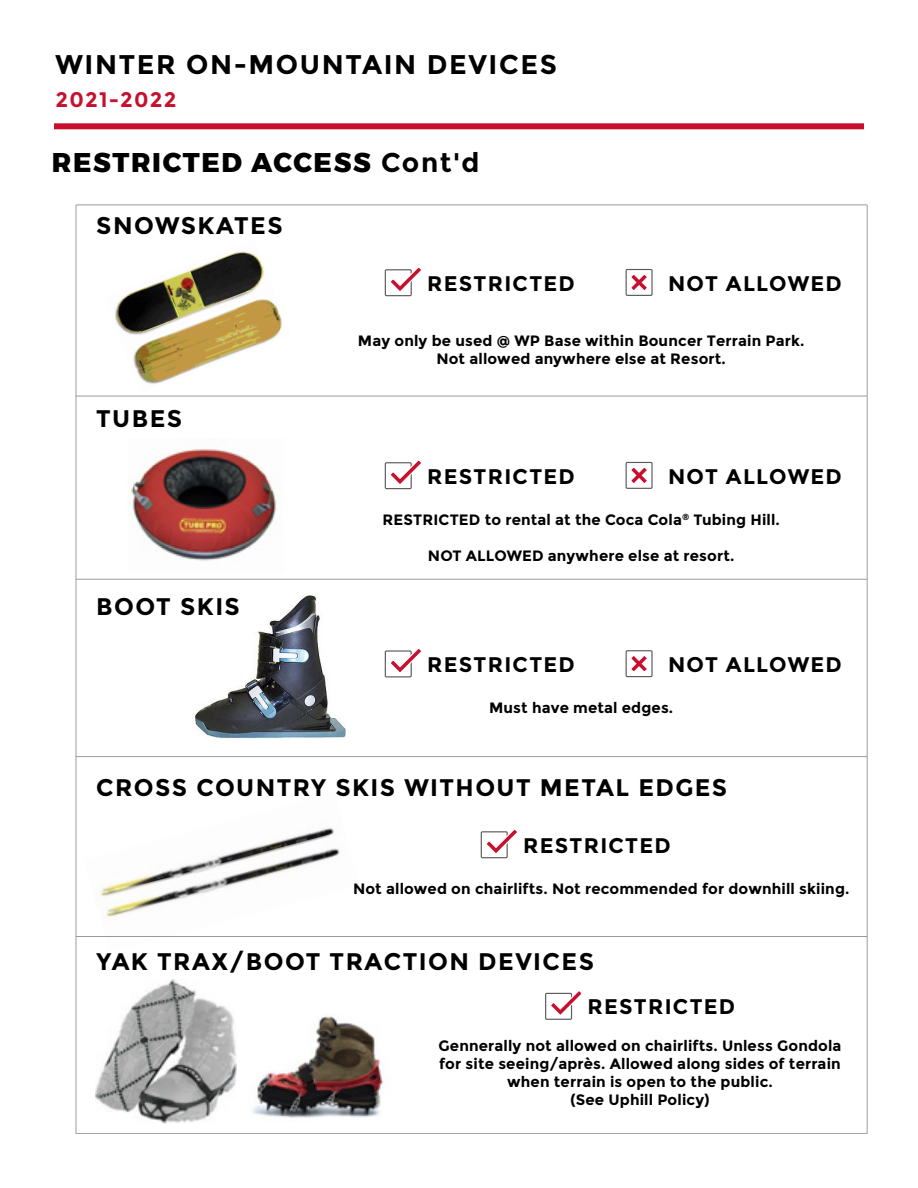
<style>
.page{position:relative;width:918px;height:1188px;background:#fff}
.page>*{position:absolute;margin:0;border:0;box-sizing:border-box;transform-origin:0 0}
.t1{font:700 27px "Montserrat";letter-spacing:.06em;color:#000}
.t2{font:800 27px "Montserrat";letter-spacing:.06em;color:#000}
.t3{font:700 24px "Montserrat";letter-spacing:.06em;color:#000}
.t4{font:700 21.15px "Montserrat";letter-spacing:.06em;color:#000}
.t5{font:700 21px "Montserrat";letter-spacing:.06em;color:#c8102e}
.t6{font:700 15px/18px "Montserrat";letter-spacing:.01em;color:#000;text-align:center}
.s1{font-weight:700}
</style>
<div class="page">
<div style="left:54px;top:123px;width:810px;height:6px;background:#c8102e"></div>
<img style="left:100px;top:828px;width:240px;height:89px">
<hr style="left:76px;top:396px;width:791px;height:1px;background:#000">
<hr style="left:76px;top:579px;width:791px;height:1px;background:#000">
<hr style="left:76px;top:756px;width:791px;height:1px;background:#000">
<hr style="left:76px;top:936px;width:791px;height:1px;background:#000">
<hr style="left:76px;top:1133px;width:791px;height:1px;background:#000">
<hr style="left:76px;top:205px;width:791px;height:1px;background:#000">
<hr style="left:76px;top:205px;width:1px;height:929px;background:#000">
<hr style="left:867px;top:205px;width:1px;height:929px;background:#000">
<div style="left:385px;top:269px;width:27px;height:27px;border:1px solid #5b5b5b"></div>
<svg style="left:388px;top:267px;width:33px;height:27px"></svg>
<img style="left:115px;top:251px;width:167px;height:133px">
<div style="left:626px;top:269px;width:27px;height:27px;border:1px solid #5b5b5b"></div>
<svg style="left:631px;top:275px;width:16px;height:15px"></svg>
<div style="left:385px;top:462px;width:27px;height:27px;border:1px solid #5b5b5b"></div>
<svg style="left:388px;top:460px;width:33px;height:27px"></svg>
<div style="left:626px;top:462px;width:27px;height:27px;border:1px solid #5b5b5b"></div>
<svg style="left:631px;top:468px;width:16px;height:15px"></svg>
<img style="left:131px;top:448px;width:146px;height:113px">
<img style="left:195px;top:595px;width:150px;height:144px">
<div style="left:385px;top:650px;width:27px;height:27px;border:1px solid #5b5b5b"></div>
<svg style="left:388px;top:649px;width:33px;height:26px"></svg>
<div style="left:626px;top:650px;width:27px;height:27px;border:1px solid #5b5b5b"></div>
<svg style="left:631px;top:656px;width:16px;height:15px"></svg>
<div style="left:481px;top:831px;width:27px;height:27px;border:1px solid #5b5b5b"></div>
<svg style="left:484px;top:830px;width:33px;height:26px"></svg>
<img style="left:252px;top:1016px;width:132px;height:102px">
<div style="left:545px;top:993px;width:27px;height:27px;border:1px solid #5b5b5b"></div>
<svg style="left:549px;top:991px;width:33px;height:26px"></svg>
<img style="left:96px;top:980px;width:141px;height:144px">
<h1 class="t1" style="left:56px;top:49px;width:503px">WINTER ON-MOUNTAIN DEVICES</h1>
<h3 class="t5" style="left:56px;top:88px;width:123px">2021-2022</h3>
<h1 class="t2" style="left:52px;top:140px;width:429px">RESTRICTED ACCESS <span class="s1">Cont'd</span></h1>
<h2 class="t3" style="left:96px;top:211px;width:188px">SNOWSKATES</h2>
<h2 class="t3" style="left:96px;top:404px;width:87px">TUBES</h2>
<h2 class="t3" style="left:96px;top:592px;width:145px">BOOT SKIS</h2>
<h3 class="t4" style="left:427px;top:271px;width:149px">RESTRICTED</h3>
<h3 class="t4" style="left:668px;top:271px;width:175px">NOT ALLOWED</h3>
<p class="t6" style="left:358px;top:332px;width:448px">May only be used @ WP Base within Bouncer Terrain Park.<br>Not allowed anywhere else at Resort.</p>
<h3 class="t4" style="left:427px;top:463px;width:149px">RESTRICTED</h3>
<h3 class="t4" style="left:668px;top:463px;width:175px">NOT ALLOWED</h3>
<p class="t6" style="left:383px;top:511px;width:399px">RESTRICTED to rental at the Coca Cola<sup>®</sup> Tubing Hill.</p>
<p class="t6" style="left:428px;top:547px;width:308px">NOT ALLOWED anywhere else at resort.</p>
<h3 class="t4" style="left:427px;top:652px;width:149px">RESTRICTED</h3>
<h3 class="t4" style="left:668px;top:652px;width:175px">NOT ALLOWED</h3>
<p class="t6" style="left:489px;top:699px;width:186px">Must have metal edges.</p>
<h2 class="t3" style="left:96px;top:773px;width:633px">CROSS COUNTRY SKIS WITHOUT METAL EDGES</h2>
<h3 class="t4" style="left:523px;top:833px;width:149px">RESTRICTED</h3>
<p class="t6" style="left:353px;top:880px;width:498px">Not allowed on chairlifts. Not recommended for downhill skiing.</p>
<h2 class="t3" style="left:97px;top:948px;width:499px">YAK TRAX/BOOT TRACTION DEVICES</h2>
<h3 class="t4" style="left:588px;top:994px;width:149px">RESTRICTED</h3>
<p class="t6" style="left:439px;top:1037px;width:404px">Gennerally not allowed on chairlifts. Unless Gondola for site seeing/après. Allowed along sides of terrain when terrain is open to the public.<br>(See Uphill Policy)</p>
</div>
